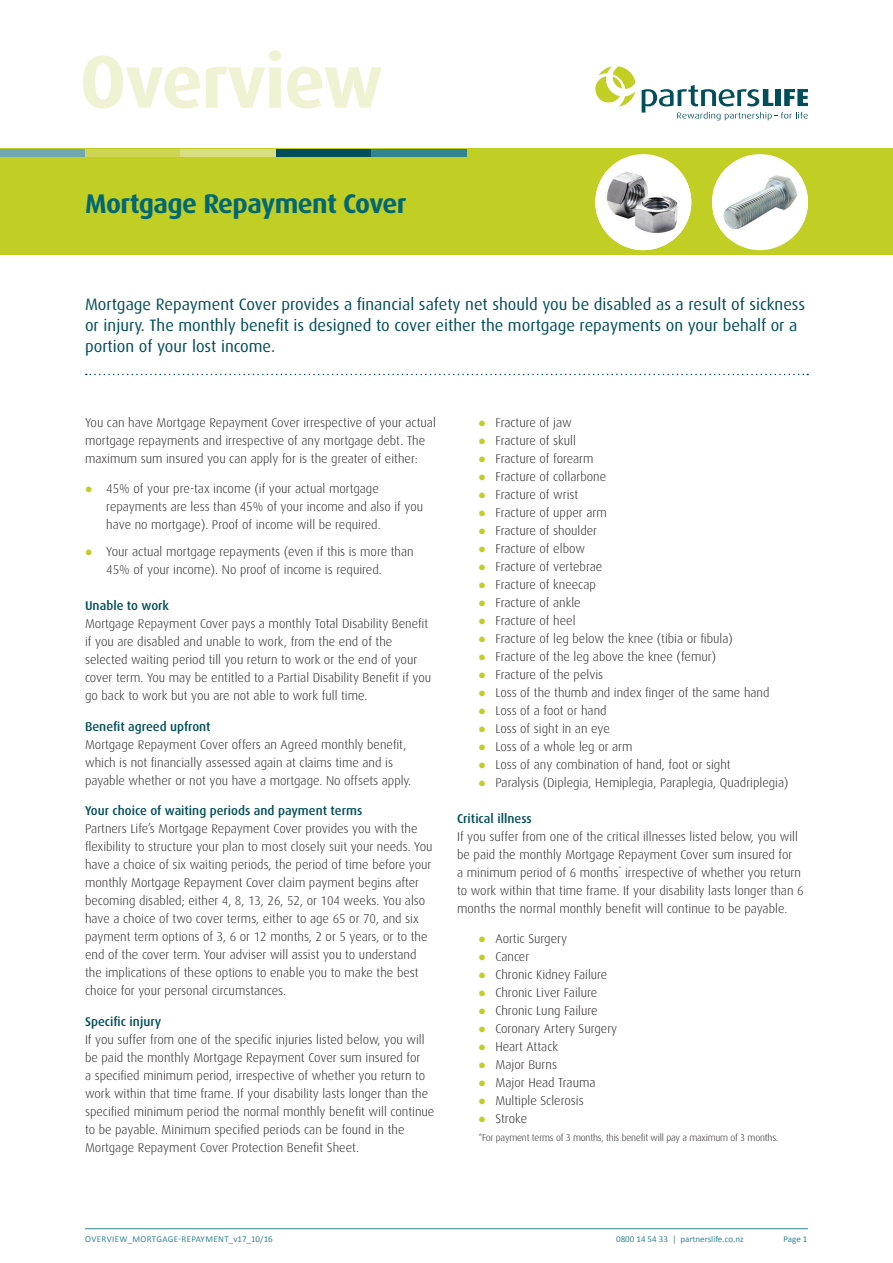
<style>
.page{position:relative;width:893px;height:1263px;background:#fff}
.page>*{position:absolute;margin:0;border:0;box-sizing:border-box;transform-origin:0 0}
.t1{font:700 75px "Dax";letter-spacing:-.02em;color:#f0f3d3}
.t2{font:700 27px "Dax";letter-spacing:-.02em;color:#006774}
.sub_head{font:16.5px/21px "Dax";color:#004e59}
.body{font:300 12.75px/18px "Dax";color:#231f20}
.body-2{font:300 9.75px "Dax";letter-spacing:-.02em;color:#231f20}
.t3{font:9px "Calibri";letter-spacing:.04em;color:#328590}
.t4{font:9px "Calibri";color:#328590}
.s1{color:#c1ce23}
.s2{font-weight:500;color:#004e59}
</style>
<div class="page">
<svg style="left:595px;top:66px;width:40px;height:41px"></svg>
<svg style="left:642px;top:85px;width:166px;height:35px"></svg>
<hr style="left:85px;top:1228px;width:723px;height:1px;background:#328590">
<div style="left:0;top:149px;width:893px;height:106px;background:#c1ce23"></div>
<div style="left:712px;top:154px;width:96px;height:96px;background:#fff;border-radius:50%"></div>
<img style="left:713px;top:167px;width:95px;height:71px">
<img style="left:595px;top:159px;width:96px;height:91px">
<div style="left:0;top:149px;width:85px;height:8px;background:#71a7b1"></div>
<div style="left:85px;top:149px;width:95px;height:8px;background:#ced554"></div>
<div style="left:180px;top:149px;width:96px;height:8px;background:#d8de81"></div>
<div style="left:276px;top:149px;width:95px;height:8px;background:#004e59"></div>
<div style="left:371px;top:149px;width:96px;height:8px;background:#328590"></div>
<svg style="left:86px;top:374px;width:722px;height:1px"></svg>
<p class="t1" style="left:80px;top:40px;width:305px">Overview</p>
<p class="t2" style="left:85px;top:188px;width:323px">Mortgage Repayment Cover</p>
<p class="sub_head" style="left:85px;top:294px;width:722px">Mortgage Repayment Cover provides a financial safety net should you be disabled as a result of sickness or injury. The monthly benefit is designed to cover either the mortgage repayments on your behalf or a portion of your lost income.</p>
<p class="body" style="left:85px;top:413px;width:352px">You can have Mortgage Repayment Cover irrespective of your actual mortgage repayments and irrespective of any mortgage debt. The maximum sum insured you can apply for is the greater of either:</p>
<p class="body" style="left:106px;top:480px;width:318px;text-indent:-21px"><span class="s1">●</span> 45% of your pre-tax income (if your actual mortgage repayments are less than 45% of your income and also if you have no mortgage). Proof of income will be required.</p>
<p class="body" style="left:106px;top:543px;width:309px;text-indent:-21px"><span class="s1">●</span> Your actual mortgage repayments (even if this is more than<br>45% of your income). No proof of income is required.</p>
<p class="body" style="left:85px;top:597px;width:348px"><span class="s2">Unable to work<br></span>Mortgage Repayment Cover pays a monthly Total Disability Benefit if you are disabled and unable to work, from the end of the selected waiting period till you return to work or the end of your cover term. You may be entitled to a Partial Disability Benefit if you go back to work but you are not able to work full time.</p>
<p class="body" style="left:85px;top:717px;width:328px"><span class="s2">Benefit agreed upfront<br></span>Mortgage Repayment Cover offers an Agreed monthly benefit, which is not financially assessed again at claims time and is payable whether or not you have a mortgage. No offsets apply.</p>
<p class="body" style="left:85px;top:802px;width:349px"><span class="s2">Your choice of waiting periods and payment terms<br></span>Partners Life’s Mortgage Repayment Cover provides you with the flexibility to structure your plan to most closely suit your needs. You have a choice of six waiting periods, the period of time before your monthly Mortgage Repayment Cover claim payment begins after becoming disabled; either 4, 8, 13, 26, 52, or 104 weeks. You also have a choice of two cover terms, either to age 65 or 70, and six payment term options of 3, 6 or 12 months, 2 or 5 years, or to the end of the cover term. Your adviser will assist you to understand the implications of these options to enable you to make the best choice for your personal circumstances.</p>
<p class="body" style="left:85px;top:1013px;width:351px"><span class="s2">Specific injury<br></span>If you suffer from one of the specific injuries listed below, you will be paid the monthly Mortgage Repayment Cover sum insured for<br>a specified minimum period, irrespective of whether you return to work within that time frame. If your disability lasts longer than the specified minimum period the normal monthly benefit will continue to be payable. Minimum specified periods can be found in the Mortgage Repayment Cover Protection Benefit Sheet.</p>
<p class="body" style="left:478px;top:413px;width:95px"><span class="s1">●</span> Fracture of jaw</p>
<p class="body" style="left:478px;top:431px;width:99px"><span class="s1">●</span> Fracture of skull</p>
<p class="body" style="left:478px;top:449px;width:117px"><span class="s1">●</span> Fracture of forearm</p>
<p class="body" style="left:478px;top:467px;width:129px"><span class="s1">●</span> Fracture of collarbone</p>
<p class="body" style="left:478px;top:485px;width:101px"><span class="s1">●</span> Fracture of wrist</p>
<p class="body" style="left:478px;top:503px;width:130px"><span class="s1">●</span> Fracture of upper arm</p>
<p class="body" style="left:478px;top:521px;width:120px"><span class="s1">●</span> Fracture of shoulder</p>
<p class="body" style="left:478px;top:539px;width:108px"><span class="s1">●</span> Fracture of elbow</p>
<p class="body" style="left:478px;top:557px;width:125px"><span class="s1">●</span> Fracture of vertebrae</p>
<p class="body" style="left:478px;top:575px;width:119px"><span class="s1">●</span> Fracture of kneecap</p>
<p class="body" style="left:478px;top:593px;width:104px"><span class="s1">●</span> Fracture of ankle</p>
<p class="body" style="left:478px;top:611px;width:99px"><span class="s1">●</span> Fracture of heel</p>
<p class="body" style="left:478px;top:629px;width:256px"><span class="s1">●</span> Fracture of leg below the knee (tibia or fibula)</p>
<p class="body" style="left:478px;top:647px;width:239px"><span class="s1">●</span> Fracture of the leg above the knee (femur)</p>
<p class="body" style="left:478px;top:665px;width:126px"><span class="s1">●</span> Fracture of the pelvis</p>
<p class="body" style="left:478px;top:683px;width:293px"><span class="s1">●</span> Loss of the thumb and index finger of the same hand</p>
<p class="body" style="left:478px;top:701px;width:130px"><span class="s1">●</span> Loss of a foot or hand</p>
<p class="body" style="left:478px;top:719px;width:133px"><span class="s1">●</span> Loss of sight in an eye</p>
<p class="body" style="left:478px;top:737px;width:156px"><span class="s1">●</span> Loss of a whole leg or arm</p>
<p class="body" style="left:478px;top:755px;width:254px"><span class="s1">●</span> Loss of any combination of hand, foot or sight</p>
<p class="body" style="left:478px;top:773px;width:312px"><span class="s1">●</span> Paralysis (Diplegia, Hemiplegia, Paraplegia, Quadriplegia)</p>
<p class="body" style="left:457px;top:809px;width:348px"><span class="s2">Critical illness<br></span>If you suffer from one of the critical illnesses listed below, you will be paid the monthly Mortgage Repayment Cover sum insured for<br>a minimum period of 6 months<sup>*</sup> irrespective of whether you return to work within that time frame. If your disability lasts longer than 6 months the normal monthly benefit will continue to be payable.</p>
<p class="body" style="left:478px;top:930px;width:90px"><span class="s1">●</span> Aortic Surgery</p>
<p class="body" style="left:478px;top:948px;width:52px"><span class="s1">●</span> Cancer</p>
<p class="body" style="left:478px;top:966px;width:131px"><span class="s1">●</span> Chronic Kidney Failure</p>
<p class="body" style="left:478px;top:984px;width:120px"><span class="s1">●</span> Chronic Liver Failure</p>
<p class="body" style="left:478px;top:1002px;width:121px"><span class="s1">●</span> Chronic Lung Failure</p>
<p class="body" style="left:478px;top:1020px;width:140px"><span class="s1">●</span> Coronary Artery Surgery</p>
<p class="body" style="left:478px;top:1038px;width:81px"><span class="s1">●</span> Heart Attack</p>
<p class="body" style="left:478px;top:1056px;width:80px"><span class="s1">●</span> Major Burns</p>
<p class="body" style="left:478px;top:1074px;width:119px"><span class="s1">●</span> Major Head Trauma</p>
<p class="body" style="left:478px;top:1092px;width:107px"><span class="s1">●</span> Multiple Sclerosis</p>
<p class="body" style="left:478px;top:1110px;width:50px"><span class="s1">●</span> Stroke</p>
<p class="body-2" style="left:478px;top:1133px;width:301px">*For payment terms of 3 months, this benefit will pay a maximum of 3 months.</p>
<p class="t3" style="left:85px;top:1233px;width:189px">OVERVIEW_MORTGAGE-REPAYMENT_v17_10/16</p>
<p class="t4" style="left:616px;top:1233px;width:129px">0800 14 54 33 | partnerslife.co.nz</p>
<p class="t4" style="left:783px;top:1233px;width:26px">Page 1</p>
</div>
